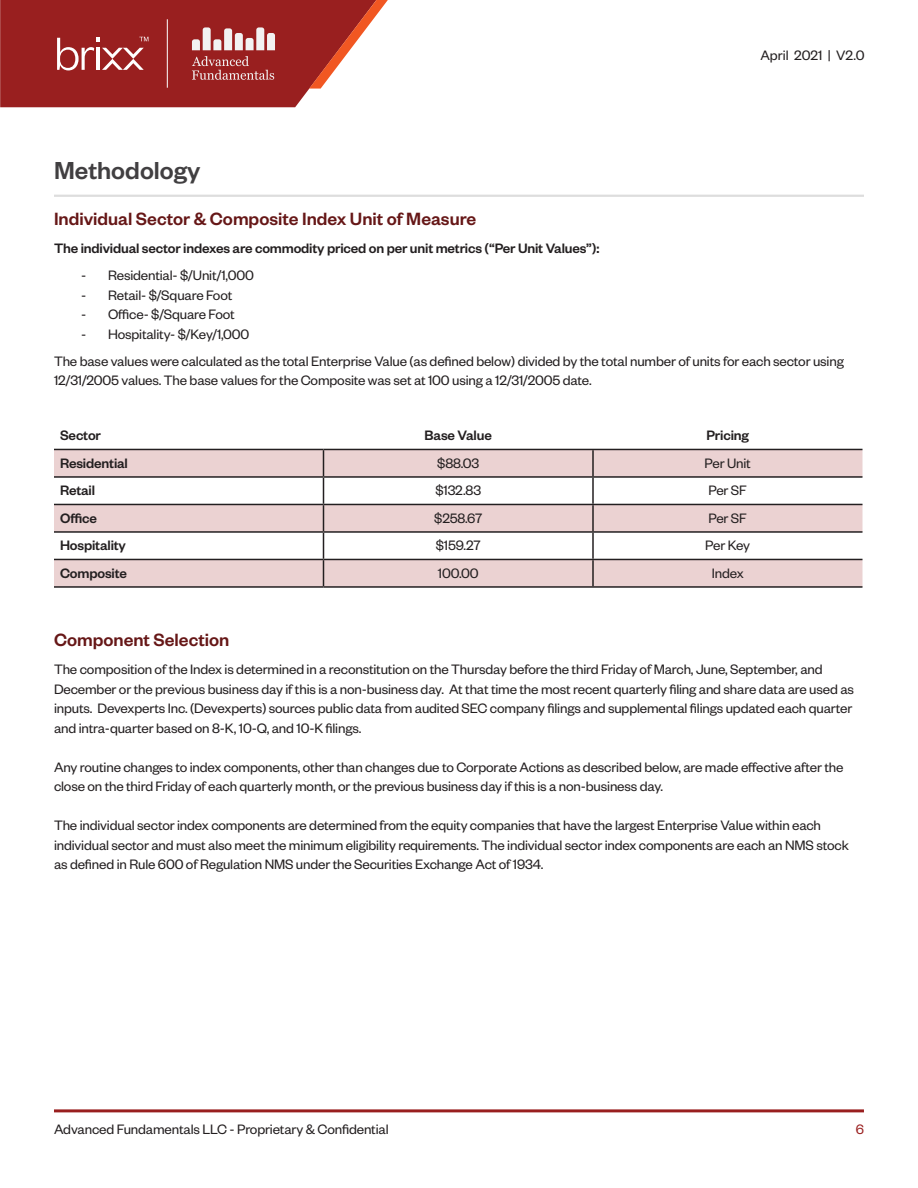
<style>
.page{position:relative;width:918px;height:1188px;background:#fff}
.page>*{position:absolute;margin:0;border:0;box-sizing:border-box;transform-origin:0 0}
.t1{font:500 27px "Founders Grotesk";color:#413f41}
.t2{font:500 19.5px "Founders Grotesk";color:#661717}
.body{font:15px/19.5px "Founders Grotesk";letter-spacing:-.01em;color:#231f20}
.body-2{font:500 15px "Founders Grotesk";letter-spacing:-.01em;color:#231f20}
.t3{font:15px "Founders Grotesk";color:#9a2020}
</style>
<div class="page">
<hr style="left:54px;top:1109px;width:810px;height:3px;background:#991f1f">
<svg style="left:0;top:0;width:388px;height:107px;background:#ab4443"></svg>
<hr style="left:54px;top:195px;width:810px;height:2px;background:#ddd">
<svg style="left:54px;top:450px;width:808px;height:136px;fill:#ebd2d2"></svg>
<hr style="left:592px;top:450px;width:2px;height:26px;background:#231f20">
<hr style="left:54px;top:476px;width:270px;height:2px;background:#231f20">
<hr style="left:324px;top:476px;width:269px;height:2px;background:#231f20">
<hr style="left:593px;top:476px;width:270px;height:2px;background:#231f20">
<hr style="left:592px;top:478px;width:2px;height:26px;background:#231f20">
<hr style="left:54px;top:504px;width:270px;height:1px;background:#231f20">
<hr style="left:324px;top:504px;width:269px;height:1px;background:#231f20">
<hr style="left:593px;top:504px;width:270px;height:1px;background:#231f20">
<hr style="left:592px;top:505px;width:2px;height:26px;background:#231f20">
<hr style="left:54px;top:531px;width:270px;height:2px;background:#231f20">
<hr style="left:324px;top:531px;width:269px;height:2px;background:#231f20">
<hr style="left:593px;top:531px;width:270px;height:2px;background:#231f20">
<hr style="left:592px;top:533px;width:2px;height:26px;background:#231f20">
<hr style="left:54px;top:559px;width:270px;height:1px;background:#231f20">
<hr style="left:324px;top:559px;width:269px;height:1px;background:#231f20">
<svg style="left:323px;top:450px;width:1px;height:136px"></svg>
<hr style="left:593px;top:559px;width:270px;height:1px;background:#231f20">
<hr style="left:592px;top:560px;width:2px;height:26px;background:#231f20">
<hr style="left:54px;top:586px;width:270px;height:2px;background:#231f20">
<hr style="left:324px;top:586px;width:269px;height:2px;background:#231f20">
<hr style="left:593px;top:586px;width:270px;height:2px;background:#231f20">
<hr style="left:54px;top:449px;width:270px;height:1px;background:#231f20">
<hr style="left:324px;top:449px;width:269px;height:1px;background:#231f20">
<hr style="left:593px;top:449px;width:270px;height:1px;background:#231f20">
<p class="body" style="left:760px;top:44px;width:106px">April 2021 | V2.0</p>
<p class="t1" style="left:54px;top:154px;width:148px">Methodology</p>
<p class="t2" style="left:54px;top:206px;width:424px">Individual Sector &amp; Composite Index Unit of Measure</p>
<p class="body-2" style="left:54px;top:239px;width:547px">The individual sector indexes are commodity priced on per unit metrics (“Per Unit Values”):</p>
<p class="body" style="left:81px;top:265px;width:174px">- Residential- $/Unit/1,000</p>
<p class="body" style="left:81px;top:285px;width:153px">- Retail- $/Square Foot</p>
<p class="body" style="left:81px;top:304px;width:155px">- Office- $/Square Foot</p>
<p class="body" style="left:81px;top:324px;width:170px">- Hospitality- $/Key/1,000</p>
<p class="body" style="left:54px;top:351px;width:791px">The base values were calculated as the total Enterprise Value (as defined below) divided by the total number of units for each sector using<br>12/31/2005 values. The base values for the Composite was set at 100 using a 12/31/2005 date.</p>
<p class="body-2" style="left:60px;top:426px;width:43px">Sector</p>
<p class="body-2" style="left:425px;top:426px;width:69px">Base Value</p>
<p class="body-2" style="left:707px;top:426px;width:44px">Pricing</p>
<p class="body-2" style="left:60px;top:454px;width:69px">Residential</p>
<p class="body" style="left:437px;top:453px;width:44px">$88.03</p>
<p class="body" style="left:705px;top:453px;width:48px">Per Unit</p>
<p class="body-2" style="left:60px;top:481px;width:37px">Retail</p>
<p class="body" style="left:435px;top:480px;width:47px">$132.83</p>
<p class="body" style="left:709px;top:480px;width:40px">Per SF</p>
<p class="body-2" style="left:60px;top:509px;width:38px">Office</p>
<p class="body" style="left:434px;top:508px;width:50px">$258.67</p>
<p class="body" style="left:709px;top:508px;width:40px">Per SF</p>
<p class="body-2" style="left:60px;top:536px;width:68px">Hospitality</p>
<p class="body" style="left:436px;top:535px;width:46px">$159.27</p>
<p class="body" style="left:705px;top:535px;width:46px">Per Key</p>
<p class="body-2" style="left:60px;top:564px;width:69px">Composite</p>
<p class="body" style="left:438px;top:563px;width:42px">100.00</p>
<p class="body" style="left:712px;top:563px;width:33px">Index</p>
<p class="t2" style="left:54px;top:627px;width:177px">Component Selection</p>
<p class="body" style="left:54px;top:659px;width:802px">The composition of the Index is determined in a reconstitution on the Thursday before the third Friday of March, June, September, and December or the previous business day if this is a non-business day. At that time the most recent quarterly filing and share data are used as inputs. Devexperts Inc. (Devexperts) sources public data from audited SEC company filings and supplemental filings updated each quarter and intra-quarter based on 8-K, 10-Q, and 10-K filings.</p>
<p class="body" style="left:54px;top:756px;width:791px">Any routine changes to index components, other than changes due to Corporate Actions as described below, are made effective after the close on the third Friday of each quarterly month, or the previous business day if this is a non-business day.</p>
<p class="body" style="left:54px;top:815px;width:796px">The individual sector index components are determined from the equity companies that have the largest Enterprise Value within each individual sector and must also meet the minimum eligibility requirements. The individual sector index components are each an NMS stock as defined in Rule 600 of Regulation NMS under the Securities Exchange Act of 1934.</p>
<p class="body" style="left:54px;top:1119px;width:336px">Advanced Fundamentals LLC - Proprietary &amp; Confidential</p>
<p class="t3" style="left:856px;top:1120px;width:10px">6</p>
</div>
